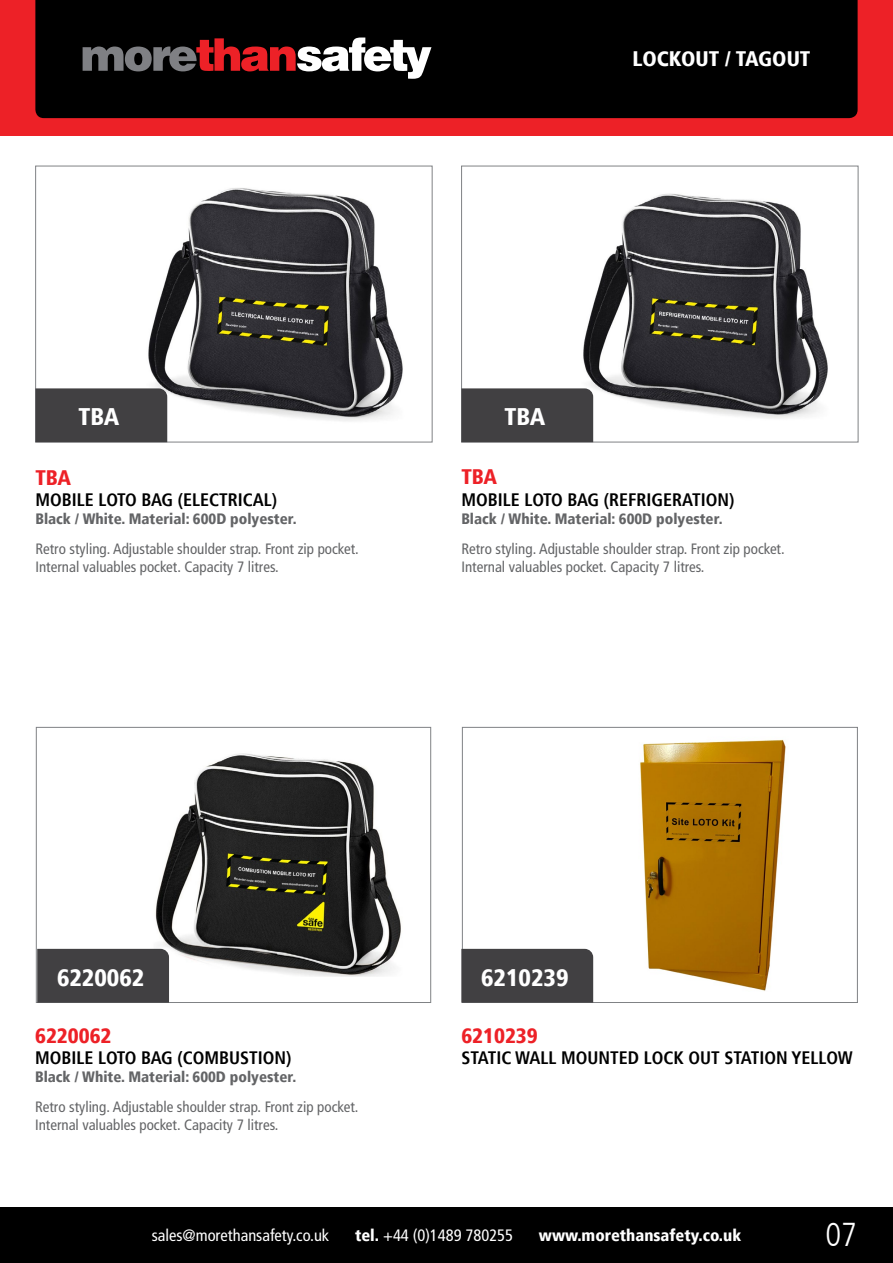
<style>
.page{position:relative;width:893px;height:1263px;background:#fff}
.page>*{position:absolute;margin:0;border:0;box-sizing:border-box;transform-origin:0 0}
.t1{font:300 condensed 33px "Frutiger LT";color:#fff}
.t2{font:900 condensed 24px "Frutiger";color:#fff}
.t3{font:900 condensed 21px "Frutiger";color:#ed2127}
.t4{font:900 condensed 21px "Frutiger";color:#fff}
.t5{font:700 condensed 18px "Frutiger";color:#000}
.t6{font:condensed 16.5px "Frutiger LT";color:#fff}
.t7{font:900 condensed 16.5px "Frutiger";color:#fff}
.t8{font:condensed 15px/18px "Frutiger LT";color:#636466}
.t9{font:900 condensed 15px "Frutiger LT";color:#636466}
.s1{font-family:"Frutiger";font-weight:900}
</style>
<div class="page">
<div style="left:0;top:1208px;width:893px;height:55px;background:#000"></div>
<div style="left:0;top:0;width:893px;height:136px;background:#ed2127"></div>
<div style="left:35px;top:0;width:823px;height:118px;background:#000"></div>
<svg style="left:83px;top:38px;width:348px;height:41px;background:#5e4344"></svg>
<img style="left:148px;top:188px;width:255px;height:252px">
<div style="left:35px;top:166px;width:397px;height:276px;border:1px solid #808285"></div>
<div style="left:35px;top:388px;width:132px;height:54px;background:#414042"></div>
<img style="left:146px;top:753px;width:255px;height:224px">
<div style="left:36px;top:727px;width:395px;height:276px;border:1px solid #808285"></div>
<div style="left:37px;top:949px;width:132px;height:54px;background:#414042"></div>
<img style="left:583px;top:193px;width:245px;height:247px">
<div style="left:461px;top:166px;width:397px;height:276px;border:1px solid #808285"></div>
<div style="left:461px;top:388px;width:132px;height:54px;background:#414042"></div>
<img style="left:558px;top:739px;width:228px;height:262px">
<div style="left:462px;top:727px;width:396px;height:276px;border:1px solid #808285"></div>
<div style="left:461px;top:949px;width:132px;height:54px;background:#414042"></div>
<h3 class="t4" style="left:632px;top:46px;width:180px">LOCKOUT / TAGOUT</h3>
<h2 class="t2" style="left:78px;top:402px;width:42px">TBA</h2>
<h3 class="t3" style="left:35px;top:465px;width:37px">TBA</h3>
<p class="t5" style="left:35px;top:489px;width:243px">MOBILE LOTO BAG (ELECTRICAL)</p>
<p class="t9" style="left:35px;top:510px;width:263px">Black / White. Material: 600D polyester.</p>
<p class="t8" style="left:35px;top:540px;width:325px">Retro styling. Adjustable shoulder strap. Front zip pocket.<br>Internal valuables pocket. Capacity 7 litres.</p>
<h2 class="t2" style="left:504px;top:402px;width:42px">TBA</h2>
<h3 class="t3" style="left:461px;top:464px;width:37px">TBA</h3>
<p class="t5" style="left:461px;top:489px;width:275px">MOBILE LOTO BAG (REFRIGERATION)</p>
<p class="t9" style="left:461px;top:510px;width:263px">Black / White. Material: 600D polyester.</p>
<p class="t8" style="left:461px;top:540px;width:325px">Retro styling. Adjustable shoulder strap. Front zip pocket.<br>Internal valuables pocket. Capacity 7 litres.</p>
<h2 class="t2" style="left:57px;top:963px;width:89px">6220062</h2>
<h3 class="t3" style="left:35px;top:1023px;width:78px">6220062</h3>
<p class="t5" style="left:35px;top:1047px;width:258px">MOBILE LOTO BAG (COMBUSTION)</p>
<p class="t9" style="left:35px;top:1068px;width:263px">Black / White. Material: 600D polyester.</p>
<p class="t8" style="left:35px;top:1098px;width:325px">Retro styling. Adjustable shoulder strap. Front zip pocket.<br>Internal valuables pocket. Capacity 7 litres.</p>
<h2 class="t2" style="left:481px;top:963px;width:89px">6210239</h2>
<h3 class="t3" style="left:461px;top:1023px;width:78px">6210239</h3>
<p class="t5" style="left:461px;top:1047px;width:393px">STATIC WALL MOUNTED LOCK OUT STATION YELLOW</p>
<p class="t6" style="left:152px;top:1226px;width:179px">sales@morethansafety.co.uk</p>
<p class="t6" style="left:355px;top:1226px;width:160px"><span class="s1">tel.</span> +44 (0)1489 780255</p>
<p class="t7" style="left:539px;top:1225px;width:204px">www.morethansafety.co.uk</p>
<h1 class="t1" style="left:825px;top:1216px;width:33px">07</h1>
</div>
